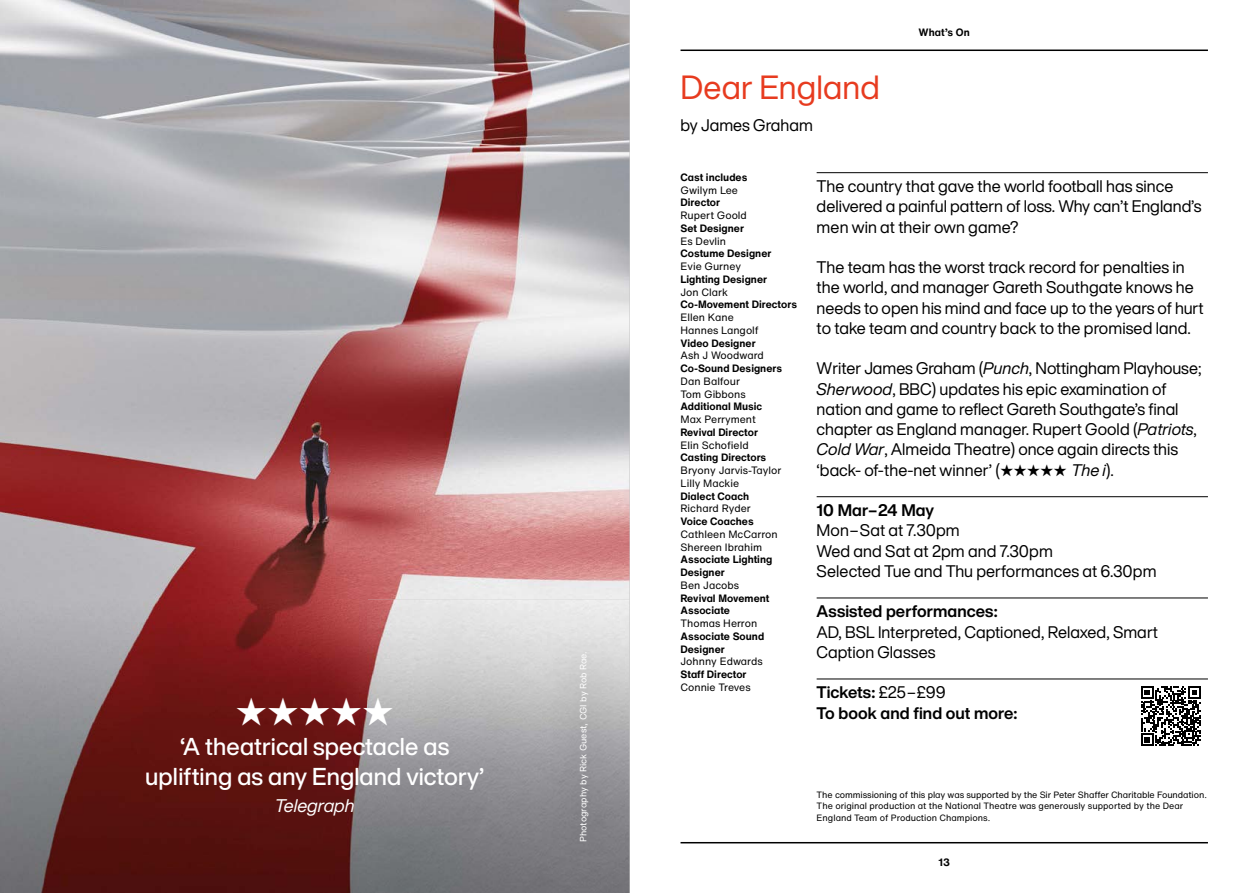
<style>
.page{position:relative;width:1259px;height:893px;background:#fff}
.page>*{position:absolute;margin:0;border:0;box-sizing:border-box;transform-origin:0 0}
.t1{font:39px "Zapf Dingbats ITC";color:#fff}
.t2{font:33px "Helvetica Now NT Display";letter-spacing:.005em;color:#e73b1f}
.t3{font:500 24px/30px "Helvetica Now NT Display";letter-spacing:.005em;color:#fff;text-align:center}
.t4{font:italic 18px "Helvetica Now NT Display";letter-spacing:.005em;color:#fff}
.t5{font:16.5px/20.2px "Helvetica Now NT Display";letter-spacing:.005em;color:#000}
.t6{font:700 16.5px/20.2px "Helvetica Now NT Display";letter-spacing:.005em;color:#000}
.t7{font:700 10.5px/12.8px "Helvetica Now NT Text";color:#000}
.t8{font:10.5px/12.8px "Helvetica Now NT Text";color:#000}
.t9{font:9px/11.2px "Helvetica Now NT Text";color:#000}
.t10{font:9px "Helvetica Now NT Text";color:#fff}
.s1{font-style:italic}
.s2{font-weight:400}
</style>
<div class="page">
<hr style="left:680px;top:50px;width:528px;height:1px;background:#000">
<hr style="left:680px;top:842px;width:528px;height:1px;background:#000">
<img style="left:0;top:0;width:629px;height:600px">
<img style="left:0;top:600px;width:629px;height:293px">
<hr style="left:816px;top:172px;width:392px;height:1px;background:#000">
<hr style="left:816px;top:496px;width:392px;height:1px;background:#000">
<hr style="left:816px;top:598px;width:392px;height:1px;background:#000">
<hr style="left:816px;top:679px;width:392px;height:1px;background:#000">
<svg style="left:1141px;top:686px;width:59px;height:60px"></svg>
<img style="left:542px;top:622px;width:82px;height:251px">
<h1 class="t1" style="left:235px;top:693px;width:160px">★★★★★</h1>
<h3 class="t3" style="left:145px;top:731px;width:340px">‘A theatrical spectacle as uplifting as any England victory’</h3>
<p class="t4" style="left:275px;top:793px;width:81px">Telegraph</p>
<p class="t10" style="left:577px;top:842px;width:192px;rotate:-90deg">Photography by Rick Guest, CGI by Rob Rae.</p>
<p class="t7" style="left:918px;top:26px;width:53px">What’s On</p>
<h2 class="t2" style="left:680px;top:65px;width:201px">Dear England</h2>
<p class="t5" style="left:680px;top:114px;width:134px">by James Graham</p>
<p class="t7" style="left:680px;top:171px;width:68px">Cast includes</p>
<p class="t8" style="left:680px;top:184px;width:59px">Gwilym Lee</p>
<p class="t7" style="left:680px;top:196px;width:41px">Director</p>
<p class="t8" style="left:680px;top:209px;width:68px">Rupert Goold</p>
<p class="t7" style="left:680px;top:222px;width:65px">Set Designer</p>
<p class="t8" style="left:680px;top:235px;width:47px">Es Devlin</p>
<p class="t7" style="left:680px;top:247px;width:92px">Costume Designer</p>
<p class="t8" style="left:680px;top:260px;width:62px">Evie Gurney</p>
<p class="t7" style="left:680px;top:273px;width:88px">Lighting Designer</p>
<p class="t8" style="left:680px;top:286px;width:49px">Jon Clark</p>
<p class="t7" style="left:680px;top:298px;width:118px">Co-Movement Directors</p>
<p class="t8" style="left:680px;top:311px;width:80px">Ellen Kane<br>Hannes Langolf</p>
<p class="t7" style="left:680px;top:337px;width:77px">Video Designer</p>
<p class="t8" style="left:680px;top:349px;width:85px">Ash J Woodward</p>
<p class="t7" style="left:680px;top:362px;width:103px">Co-Sound Designers</p>
<p class="t8" style="left:680px;top:375px;width:67px">Dan Balfour<br>Tom Gibbons</p>
<p class="t7" style="left:680px;top:400px;width:83px">Additional Music</p>
<p class="t8" style="left:680px;top:413px;width:77px">Max Perryment</p>
<p class="t7" style="left:680px;top:426px;width:79px">Revival Director</p>
<p class="t8" style="left:680px;top:439px;width:70px">Elin Schofield</p>
<p class="t7" style="left:680px;top:451px;width:87px">Casting Directors</p>
<p class="t8" style="left:680px;top:464px;width:102px">Bryony Jarvis-Taylor<br>Lilly Mackie</p>
<p class="t7" style="left:680px;top:490px;width:70px">Dialect Coach</p>
<p class="t8" style="left:680px;top:502px;width:72px">Richard Ryder</p>
<p class="t7" style="left:680px;top:515px;width:75px">Voice Coaches</p>
<p class="t8" style="left:680px;top:528px;width:99px">Cathleen McCarron<br>Shereen Ibrahim</p>
<p class="t7" style="left:680px;top:553px;width:93px">Associate Lighting<br>Designer</p>
<p class="t8" style="left:680px;top:579px;width:60px">Ben Jacobs</p>
<p class="t7" style="left:680px;top:592px;width:90px">Revival Movement<br>Associate</p>
<p class="t8" style="left:680px;top:617px;width:78px">Thomas Herron</p>
<p class="t7" style="left:680px;top:630px;width:85px">Associate Sound<br>Designer</p>
<p class="t8" style="left:680px;top:655px;width:84px">Johnny Edwards</p>
<p class="t7" style="left:680px;top:668px;width:68px">Staff Director</p>
<p class="t8" style="left:680px;top:681px;width:72px">Connie Treves</p>
<p class="t5" style="left:816px;top:176px;width:386px">The country that gave the world football has since delivered a painful pattern of loss. Why can’t England’s men win at their own game?</p>
<p class="t5" style="left:816px;top:257px;width:388px">The team has the worst track record for penalties in the world, and manager Gareth Southgate knows he needs to open his mind and face up to the years of hurt to take team and country back to the promised land.</p>
<p class="t5" style="left:816px;top:358px;width:386px">Writer James Graham (<span class="s1">Punch</span>, Nottingham Playhouse; <span class="s1">Sherwood</span>, BBC) updates his epic examination of nation and game to reflect Gareth Southgate’s final chapter as England manager. Rupert Goold (<span class="s1">Patriots</span>, <span class="s1">Cold War</span>, Almeida Theatre) once again directs this ‘back- of-the-net winner’ (★★★★★ <span class="s1">The i</span>).</p>
<p class="t6" style="left:816px;top:500px;width:119px">10 Mar–24 May</p>
<p class="t5" style="left:816px;top:520px;width:341px">Mon–Sat at 7.30pm<br>Wed and Sat at 2pm and 7.30pm<br>Selected Tue and Thu performances at 6.30pm</p>
<p class="t6" style="left:816px;top:601px;width:183px">Assisted performances:</p>
<p class="t5" style="left:816px;top:621px;width:343px">AD, BSL Interpreted, Captioned, Relaxed, Smart<br>Caption Glasses</p>
<p class="t6" style="left:816px;top:682px;width:202px">Tickets: <span class="s2">£25–£99<br></span>To book and find out more:</p>
<p class="t9" style="left:816px;top:789px;width:392px">The commissioning of this play was supported by the Sir Peter Shaffer Charitable Foundation.<br>The original production at the National Theatre was generously supported by the Dear<br>England Team of Production Champions.</p>
<p class="t7" style="left:938px;top:856px;width:13px">13</p>
</div>
